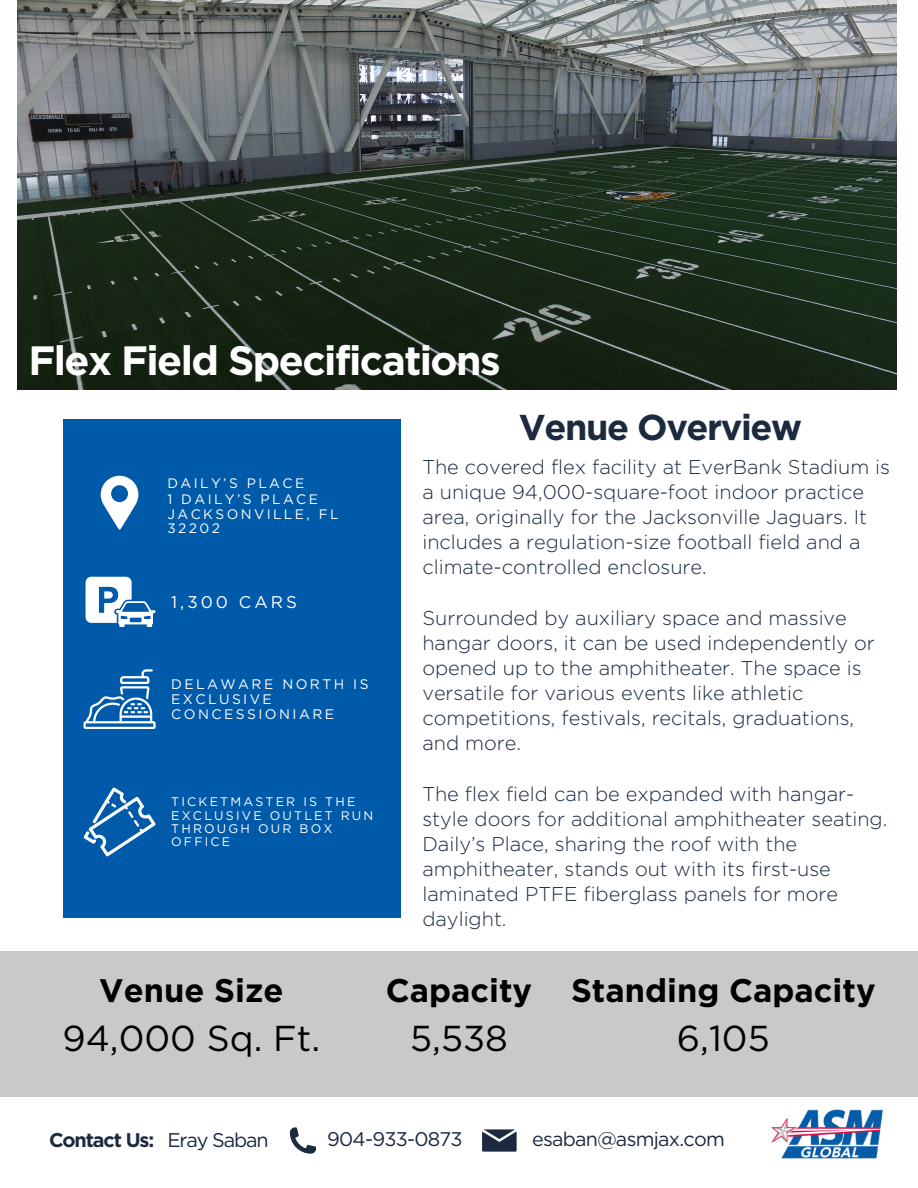
<style>
.page{position:relative;width:918px;height:1188px;background:#fff}
.page>*{position:absolute;margin:0;border:0;box-sizing:border-box;transform-origin:0 0}
.t1{font:700 40.95px "Gotham";letter-spacing:-.04em;color:#fff}
.t2{font:36px "Gotham";color:#000}
.t3{font:700 36px "Gotham";letter-spacing:-.04em;color:#1b2a3f}
.t4{font:700 32.7px "Gotham";color:#000}
.t5{font:300 19.95px/25px "Gotham";color:#1b2a3f}
.t6{font:19.8px "Gotham";letter-spacing:-.04em;color:#1b2a3f}
.t7{font:700 19.8px "Gotham";letter-spacing:-.055em;color:#1b2a3f}
.t8{font:16.95px "Gotham";letter-spacing:.175em;color:#fff}
.t9{font:13.8px/14.7px "Gotham";letter-spacing:.175em;color:#fff}
.t10{font:13.65px/14.5px "Gotham";letter-spacing:.175em;color:#fff}
.t11{font:12.45px/13.2px "Gotham";letter-spacing:.175em;color:#fff}
</style>
<div class="page">
<img style="left:18px;top:0;width:878px;height:389px">
<div style="left:63px;top:419px;width:338px;height:499px;background:#005aaa"></div>
<div style="left:0;top:951px;width:918px;height:145px;background:#c8c9cb"></div>
<svg style="left:290px;top:1127px;width:26px;height:26px"></svg>
<svg style="left:482px;top:1129px;width:35px;height:23px"></svg>
<svg style="left:101px;top:476px;width:37px;height:54px"></svg>
<svg style="left:85px;top:577px;width:70px;height:50px"></svg>
<svg style="left:84px;top:669px;width:71px;height:60px"></svg>
<svg style="left:84px;top:787px;width:71px;height:69px"></svg>
<img style="left:765px;top:1096px;width:125px;height:63px">
<h1 class="t1" style="left:29px;top:335px;width:474px">Flex Field Specifications</h1>
<p class="t3" style="left:519px;top:406px;width:285px">Venue Overview</p>
<h6 class="t10" style="left:167px;top:476px;width:138px">DAILY’S PLACE</h6>
<p class="t10" style="left:167px;top:492px;width:173px">1 DAILY’S PLACE<br>JACKSONVILLE, FL</p>
<p class="t10" style="left:167px;top:521px;width:54px">32202</p>
<p class="t8" style="left:171px;top:591px;width:127px">1,300 CARS</p>
<h2 class="t9" style="left:171px;top:677px;width:199px">DELAWARE NORTH IS<br>EXCLUSIVE<br>CONCESSIONIARE</h2>
<h5 class="t11" style="left:171px;top:795px;width:204px">TICKETMASTER IS THE<br>EXCLUSIVE OUTLET RUN<br>THROUGH OUR BOX<br>OFFICE</h5>
<p class="t5" style="left:422px;top:454px;width:469px">The covered flex facility at EverBank Stadium is a unique 94,000-square-foot indoor practice area, originally for the Jacksonville Jaguars. It includes a regulation-size football field and a climate-controlled enclosure.</p>
<p class="t5" style="left:422px;top:605px;width:454px">Surrounded by auxiliary space and massive hangar doors, it can be used independently or opened up to the amphitheater. The space is versatile for various events like athletic competitions, festivals, recitals, graduations, and more.</p>
<p class="t5" style="left:422px;top:781px;width:466px">The flex field can be expanded with hangar&shy;style doors for additional amphitheater seating.<br>Daily’s Place, sharing the roof with the amphitheater, stands out with its first-use laminated PTFE fiberglass panels for more daylight.</p>
<h3 class="t4" style="left:99px;top:970px;width:186px">Venue Size</h3>
<h2 class="t4" style="left:386px;top:970px;width:148px">Capacity</h2>
<h3 class="t4" style="left:571px;top:970px;width:306px">Standing Capacity</h3>
<h2 class="t2" style="left:677px;top:1016px;width:94px">6,105</h2>
<h5 class="t2" style="left:62px;top:1016px;width:259px">94,000 Sq. Ft.</h5>
<h2 class="t2" style="left:410px;top:1016px;width:99px">5,538</h2>
<h3 class="t7" style="left:49px;top:1128px;width:107px">Contact Us:</h3>
<h5 class="t6" style="left:167px;top:1128px;width:103px">Eray Saban</h5>
<p class="t6" style="left:327px;top:1127px;width:137px">904-933-0873</p>
<p class="t6" style="left:532px;top:1127px;width:194px">esaban@asmjax.com</p>
</div>
